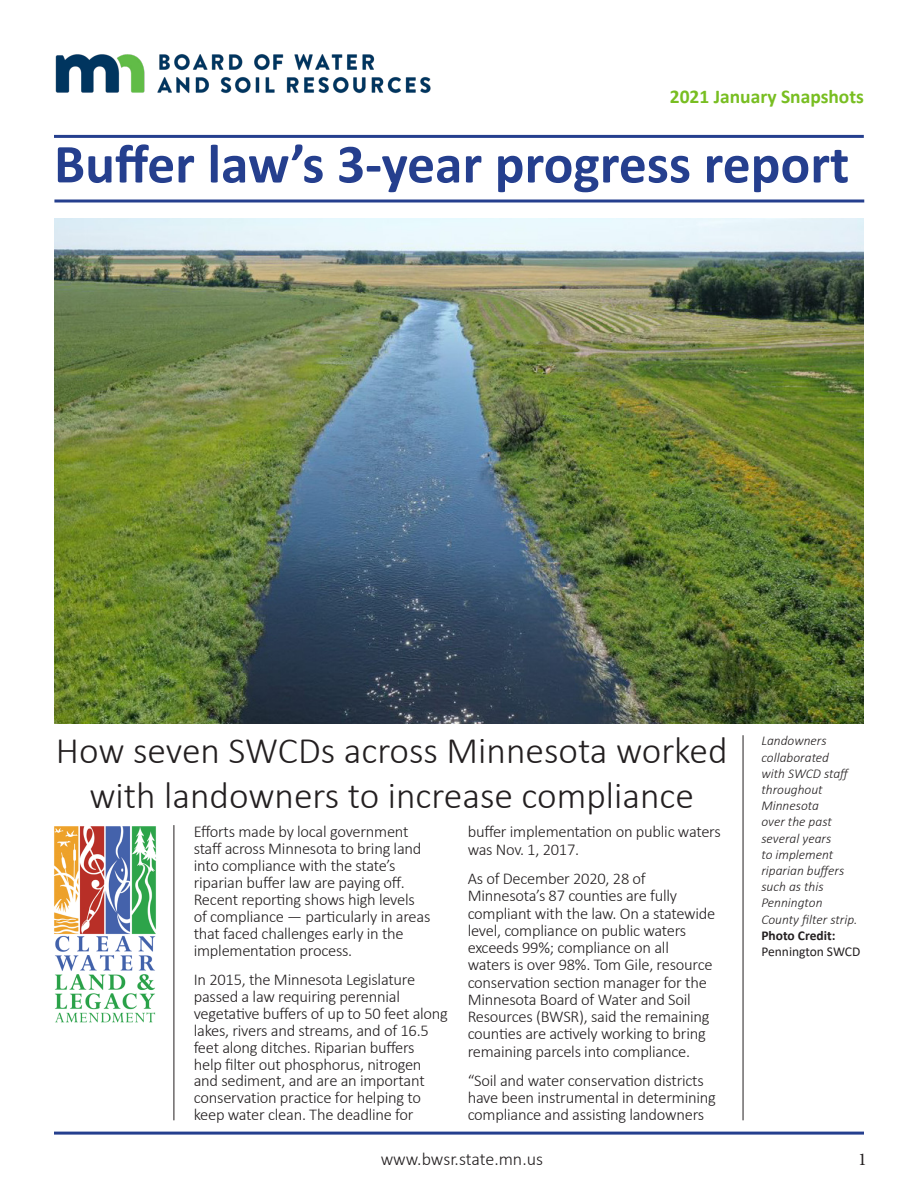
<style>
.page{position:relative;width:918px;height:1188px;background:#fff}
.page>*{position:absolute;margin:0;border:0;box-sizing:border-box;transform-origin:0 0}
.t1{font:700 55.5px "Calibri";color:#253f8e}
.t2{font:300 37.5px/45px "Calibri";color:#231f20;text-align:center}
.t3{font:700 19.5px "Calibri";color:#78be21}
.t4{font:300 18px "Calibri";letter-spacing:-.005em;color:#231f20}
.t5{font:18px "Minion Pro";color:#231f20}
.t6{font:300 16.5px/17px "Calibri";letter-spacing:-.015em;color:#231f20}
.t7{font:italic 300 13.5px/16.2px "Calibri";color:#231f20}
.s1{font-weight:700;font-style:normal}
.s2{font-weight:400;font-style:normal}
</style>
<div class="page">
<img style="left:54px;top:826px;width:102px;height:197px">
<hr style="left:54px;top:135px;width:810px;height:3px;background:#253f8e">
<hr style="left:54px;top:200px;width:810px;height:2px;background:#253f8e">
<hr style="left:54px;top:1132px;width:810px;height:3px;background:#253f8e">
<img style="left:54px;top:218px;width:809px;height:506px">
<hr style="left:743px;top:735px;width:1px;height:385px;background:#231f20">
<hr style="left:174px;top:825px;width:1px;height:295px;background:#231f20">
<img style="left:55px;top:54px;width:376px;height:40px">
<p class="t3" style="left:670px;top:83px;width:196px">2021 January Snapshots</p>
<p class="t1" style="left:54px;top:125px;width:797px">Buffer law’s 3-year progress report</p>
<p class="t2" style="left:56px;top:728px;width:673px">How seven SWCDs across Minnesota worked with landowners to increase compliance</p>
<p class="t6" style="left:468px;top:823px;width:255px">buffer implementation on public waters was Nov. 1, 2017.</p>
<p class="t6" style="left:468px;top:870px;width:249px">As of December 2020, 28 of Minnesota’s 87 counties are fully compliant with the law. On a statewide level, compliance on public waters exceeds 99%; compliance on all waters is over 98%. Tom Gile, resource conservation section manager for the Minnesota Board of Water and Soil Resources (BWSR), said the remaining counties are actively working to bring remaining parcels into compliance.</p>
<p class="t6" style="left:468px;top:1072px;width:250px">“Soil and water conservation districts have been instrumental in determining compliance and assisting landowners</p>
<p class="t6" style="left:194px;top:823px;width:238px">Efforts made by local government staff across Minnesota to bring land into compliance with the state’s riparian buffer law are paying off.<br>Recent reporting shows high levels of compliance — particularly in areas that faced challenges early in the implementation process.</p>
<p class="t6" style="left:194px;top:971px;width:256px">In 2015, the Minnesota Legislature passed a law requiring perennial vegetative buffers of up to 50 feet along lakes, rivers and streams, and of 16.5 feet along ditches. Riparian buffers<br>help filter out phosphorus, nitrogen and sediment, and are an important conservation practice for helping to keep water clean. The deadline for</p>
<p class="t7" style="left:761px;top:733px;width:101px">Landowners collaborated<br>with SWCD staff throughout<br>Minnesota<br>over the past several years<br>to implement riparian buffers such as this<br>Pennington<br>County filter strip.<br><span class="s1">Photo Credit:<br></span><span class="s2">Pennington SWCD</span></p>
<p class="t4" style="left:381px;top:1148px;width:164px">www.bwsr.state.mn.us</p>
<p class="t5" style="left:858px;top:1147px;width:10px">1</p>
</div>
